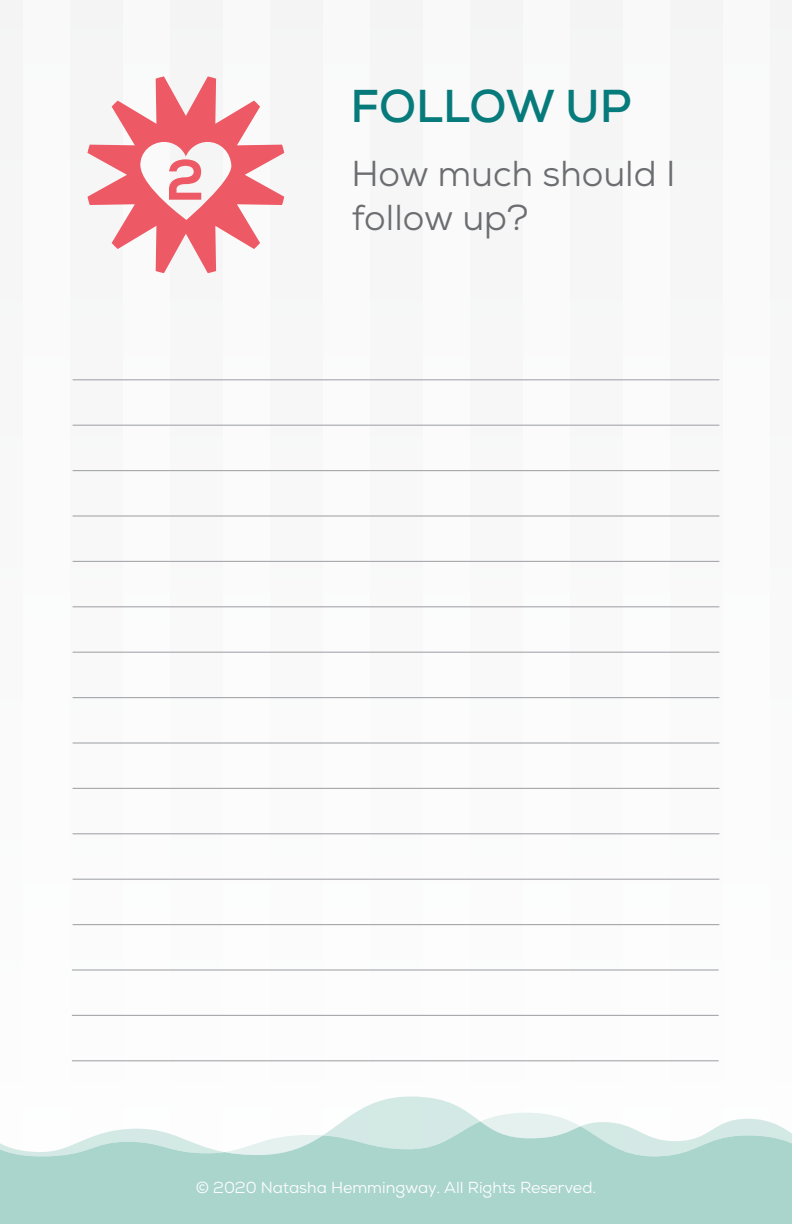
<style>
.page{position:relative;width:792px;height:1224px;background:#f8f9f9}
.page>*{position:absolute;margin:0;border:0;box-sizing:border-box;transform-origin:0 0}
.t1{font:800 56.8px "Nexa";color:#ed5964}
.t2{font:700 46px "Nexa";color:#077b7b}
.t3{font:36px/44px "Nexa";color:#6c6d70}
.t4{font:16px "Nexa";color:#fff}
</style>
<div class="page">
<div style="left:24px;top:0;width:46px;height:1224px;background:#fff"></div>
<div style="left:124px;top:0;width:46px;height:1224px;background:#fff"></div>
<div style="left:223px;top:0;width:47px;height:1224px;background:#fff"></div>
<div style="left:323px;top:0;width:47px;height:1224px;background:#fff"></div>
<div style="left:423px;top:0;width:46px;height:1224px;background:#fff"></div>
<div style="left:523px;top:0;width:46px;height:1224px;background:#fff"></div>
<div style="left:623px;top:0;width:46px;height:1224px;background:#fff"></div>
<div style="left:723px;top:0;width:46px;height:1224px;background:#fff"></div>
<div style="left:0;top:1160px;width:792px;height:64px;background:#aad5cc"></div>
<svg style="left:355px;top:1097px;width:113px;height:16px;fill:#d3e9e5"></svg>
<svg style="left:0;top:1113px;width:792px;height:47px"></svg>
<hr style="left:73px;top:379px;width:646px;height:1px;background:#a8a9ad">
<hr style="left:73px;top:425px;width:646px;height:1px;background:#a8a9ad">
<hr style="left:73px;top:470px;width:646px;height:1px;background:#a8a9ad">
<hr style="left:73px;top:515px;width:646px;height:2px;background:#a8a9ad">
<hr style="left:73px;top:561px;width:646px;height:1px;background:#a8a9ad">
<hr style="left:73px;top:606px;width:646px;height:1px;background:#a8a9ad">
<hr style="left:73px;top:652px;width:646px;height:1px;background:#a8a9ad">
<hr style="left:73px;top:697px;width:646px;height:1px;background:#a8a9ad">
<hr style="left:73px;top:742px;width:646px;height:2px;background:#a8a9ad">
<hr style="left:73px;top:788px;width:646px;height:1px;background:#a8a9ad">
<hr style="left:73px;top:833px;width:646px;height:1px;background:#a8a9ad">
<hr style="left:73px;top:879px;width:646px;height:1px;background:#a8a9ad">
<hr style="left:73px;top:924px;width:646px;height:1px;background:#a8a9ad">
<hr style="left:72px;top:969px;width:647px;height:2px;background:#a8a9ad">
<hr style="left:72px;top:1015px;width:647px;height:1px;background:#a8a9ad">
<hr style="left:72px;top:1060px;width:647px;height:1px;background:#a8a9ad">
<svg style="left:88px;top:76px;width:196px;height:197px"></svg>
<h1 class="t1" style="left:166px;top:145px;width:40px">2</h1>
<h2 class="t2" style="left:350px;top:77px;width:283px">FOLLOW UP</h2>
<h3 class="t3" style="left:351px;top:152px;width:326px">How much should I follow up?</h3>
<p class="t4" style="left:196px;top:1177px;width:402px">© 2020 Natasha Hemmingway. All Rights Reserved.</p>
</div>
